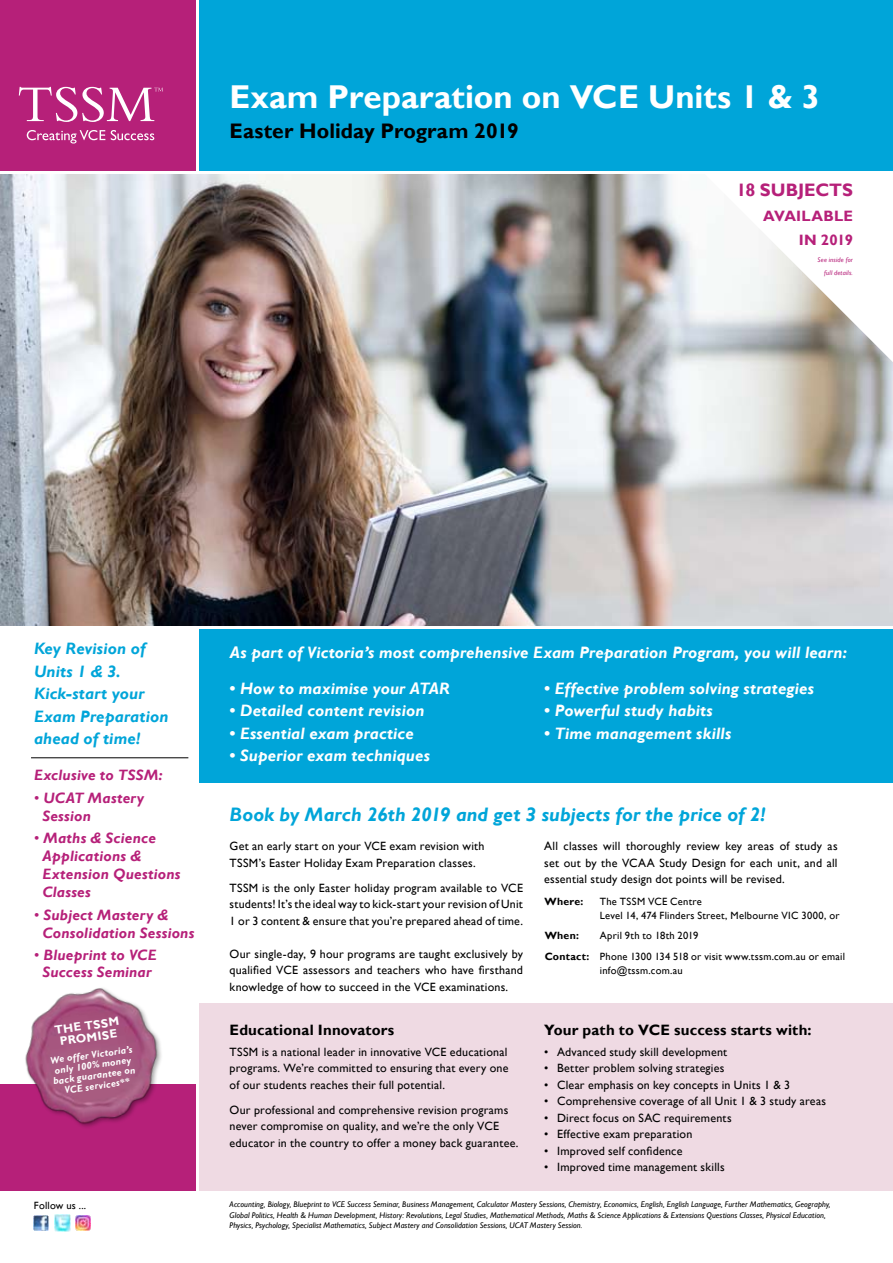
<style>
.page{position:relative;width:893px;height:1263px;background:#fff}
.page>*{position:absolute;margin:0;border:0;box-sizing:border-box;transform-origin:0 0}
.t1{font:700 33px "Gill Sans";color:#fff}
.t2{font:700 21px "Gill Sans";letter-spacing:.005em;color:#000}
.t3{font:italic 700 19.5px "Gill Sans";letter-spacing:.005em;color:#00a5d9}
.t4{font:700 18px "Gill Sans";letter-spacing:-.005em;color:#b62079}
.t5{font:italic 700 16.5px "Gill Sans";letter-spacing:.01em;color:#fff}
.t6{font:italic 700 16.5px/22.5px "Gill Sans";letter-spacing:.01em;color:#00a5d9}
.t7{font:italic 700 15px/18px "Gill Sans";letter-spacing:.015em;color:#b62079}
.t8{font:700 15px "Gill Sans";letter-spacing:.01em;color:#000}
.t9{font:700 15px/24.8px "Gill Sans";letter-spacing:.015em;color:#b62079;text-align:right}
.t10{font:12px/16.5px "Gill Sans";letter-spacing:.015em;color:#000;text-align:justify}
.t11{font:700 12px/12px "Gill Sans";color:#fff;text-align:center}
.t12{font:10.5px/13.5px "Gill Sans";letter-spacing:.02em;color:#000}
.t13{font:700 10.5px "Gill Sans";letter-spacing:.025em;color:#000}
.t14{font:italic 700 9.75px/10.5px "Gill Sans";color:#fff;text-align:center}
.t15{font:italic 8.25px/10.5px "Gill Sans";letter-spacing:.01em;color:#000}
.t16{font:italic 6.75px/13.5px "Gill Sans";letter-spacing:.025em;color:#b62079;text-align:right}
.s1{font-weight:400;font-style:normal}
.s2{font-weight:700}
</style>
<div class="page">
<div style="left:0;top:1084px;width:196px;height:107px;background:#b62079"></div>
<div style="left:200px;top:1003px;width:693px;height:188px;background:#efdae3"></div>
<div style="left:200px;top:629px;width:693px;height:153px;background:#00a5d9"></div>
<img style="left:0;top:174px;width:893px;height:451px">
<div style="left:24px;top:986px;width:171px;height:171px;background:#000;opacity:.35"></div>
<img style="left:24px;top:986px;width:145px;height:151px">
<svg style="left:700px;top:170px;width:193px;height:321px"></svg>
<div style="left:200px;top:0;width:693px;height:170px;background:#00a5d9"></div>
<div style="left:0;top:0;width:196px;height:170px;background:#b62079"></div>
<svg style="left:19px;top:87px;width:144px;height:35px"></svg>
<svg style="left:27px;top:130px;width:78px;height:14px"></svg>
<svg style="left:111px;top:130px;width:43px;height:10px"></svg>
<img style="left:34px;top:1215px;width:15px;height:15px">
<img style="left:54px;top:1215px;width:16px;height:16px">
<img style="left:75px;top:1215px;width:15px;height:15px">
<hr style="left:31px;top:757px;width:157px;height:1px;background:#000">
<h1 class="t1" style="left:230px;top:77px;width:592px">Exam Preparation on VCE Units 1 &amp; 3</h1>
<h2 class="t2" style="left:230px;top:118px;width:291px">Easter Holiday Program 2019</h2>
<h3 class="t4" style="left:736px;top:179px;width:118px">18 SUBJECTS</h3>
<p class="t9" style="left:763px;top:204px;width:91px">AVAILABLE<br>IN 2019</p>
<p class="t16" style="left:818px;top:253px;width:37px">See inside for full details.</p>
<h3 class="t6" style="left:34px;top:638px;width:136px">Key Revision of<br>Units 1 &amp; 3.<br>Kick-start your<br>Exam Preparation ahead of time!</h3>
<p class="t7" style="left:34px;top:766px;width:130px">Exclusive to TSSM:</p>
<p class="t7" style="left:42px;top:789px;width:103px;text-indent:-8px"><span class="s1">•</span> UCAT Mastery<br>Session</p>
<p class="t7" style="left:42px;top:829px;width:140px;text-indent:-8px"><span class="s1">•</span> Maths &amp; Science<br>Applications &amp;<br>Extension Questions<br>Classes</p>
<p class="t7" style="left:42px;top:906px;width:154px;text-indent:-8px"><span class="s1">•</span> Subject Mastery &amp;<br>Consolidation Sessions</p>
<p class="t7" style="left:34px;top:947px;width:124px;line-height:16.5px;text-align:center"><span class="s1">•</span> Blueprint to VCE<br>Success Seminar</p>
<p class="t11" style="left:54px;top:1024px;width:66px;rotate:-8deg">THE TSSM<br>PROMISE</p>
<p class="t14" style="left:50px;top:1055px;width:84px;rotate:-8deg">We offer Victoria’s only 100% money back guarantee on<br>VCE services**</p>
<p class="t12" style="left:34px;top:1198px;width:54px">Follow us ...</p>
<h3 class="t5" style="left:230px;top:643px;width:619px">As part of Victoria’s most comprehensive Exam Preparation Program, you will learn:</h3>
<h3 class="t5" style="left:230px;top:678px;width:222px">• How to maximise your ATAR</h3>
<h3 class="t5" style="left:230px;top:701px;width:196px">• Detailed content revision</h3>
<h3 class="t5" style="left:230px;top:723px;width:186px">• Essential exam practice</h3>
<h3 class="t5" style="left:230px;top:746px;width:202px">• Superior exam techniques</h3>
<h3 class="t5" style="left:544px;top:678px;width:271px">• Effective problem solving strategies</h3>
<h3 class="t5" style="left:544px;top:701px;width:170px">• Powerful study habits</h3>
<h3 class="t5" style="left:544px;top:723px;width:188px">• Time management skills</h3>
<h3 class="t3" style="left:230px;top:803px;width:537px">Book by March 26th 2019 and get 3 subjects for the price of 2!</h3>
<p class="t10" style="left:230px;top:838px;width:256px">Get an early start on your VCE exam revision with<br>TSSM’s Easter Holiday Exam Preparation classes.</p>
<p class="t10" style="left:230px;top:880px;width:295px">TSSM is the only Easter holiday program available to VCE students! It’s the ideal way to kick-start your revision of Unit 1 or 3 content &amp; ensure that you’re prepared ahead of time.</p>
<p class="t10" style="left:230px;top:946px;width:295px">Our single-day, 9 hour programs are taught exclusively by qualified VCE assessors and teachers who have firsthand knowledge of how to succeed in the VCE examinations.</p>
<p class="t10" style="left:544px;top:838px;width:295px">All classes will thoroughly review key areas of study as set out by the VCAA Study Design for each unit, and all essential study design dot points will be revised.</p>
<p class="t13" style="left:545px;top:895px;width:40px">Where:</p>
<p class="t12" style="left:600px;top:895px;width:241px">The TSSM VCE Centre<br>Level 14, 474 Flinders Street, Melbourne VIC 3000, or</p>
<p class="t13" style="left:545px;top:929px;width:36px">When:</p>
<p class="t12" style="left:545px;top:926px;width:302px;line-height:20.7px;text-indent:55px">April 9th to 18th 2019<br><span class="s2">Contact:</span> Phone 1300 134 518 or visit www.tssm.com.au or email</p>
<p class="t12" style="left:600px;top:963px;width:84px">info@tssm.com.au</p>
<p class="t8" style="left:544px;top:1021px;width:269px">Your path to VCE success starts with:</p>
<p class="t10" style="left:544px;top:1044px;width:184px">• Advanced study skill development</p>
<p class="t10" style="left:544px;top:1060px;width:182px">• Better problem solving strategies</p>
<p class="t10" style="left:544px;top:1077px;width:247px">• Clear emphasis on key concepts in Units 1 &amp; 3</p>
<p class="t10" style="left:544px;top:1093px;width:283px">• Comprehensive coverage of all Unit 1 &amp; 3 study areas</p>
<p class="t10" style="left:544px;top:1110px;width:189px">• Direct focus on SAC requirements</p>
<p class="t10" style="left:544px;top:1126px;width:150px">• Effective exam preparation</p>
<p class="t10" style="left:544px;top:1143px;width:140px">• Improved self confidence</p>
<p class="t10" style="left:544px;top:1159px;width:182px">• Improved time management skills</p>
<p class="t15" style="left:230px;top:1199px;width:602px">Accounting, Biology, Blueprint to VCE Success Seminar, Business Management, Calculator Mastery Sessions, Chemistry, Economics, English, English Language, Further Mathematics, Geography,<br>Global Politics, Health &amp; Human Development, History: Revolutions, Legal Studies, Mathematical Methods, Maths &amp; Science Applications &amp; Extensions Questions Classes, Physical Education,<br>Physics, Psychology, Specialist Mathematics, Subject Mastery and Consolidation Sessions, UCAT Mastery Session.</p>
<p class="t8" style="left:230px;top:1021px;width:166px">Educational Innovators</p>
<p class="t10" style="left:230px;top:1044px;width:280px">TSSM is a national leader in innovative VCE educational programs. We’re committed to ensuring that every one of our students reaches their full potential.</p>
<p class="t10" style="left:230px;top:1102px;width:290px;text-align:left">Our professional and comprehensive revision programs never compromise on quality, and we’re the only VCE educator in the country to offer a money back guarantee.</p>
</div>
